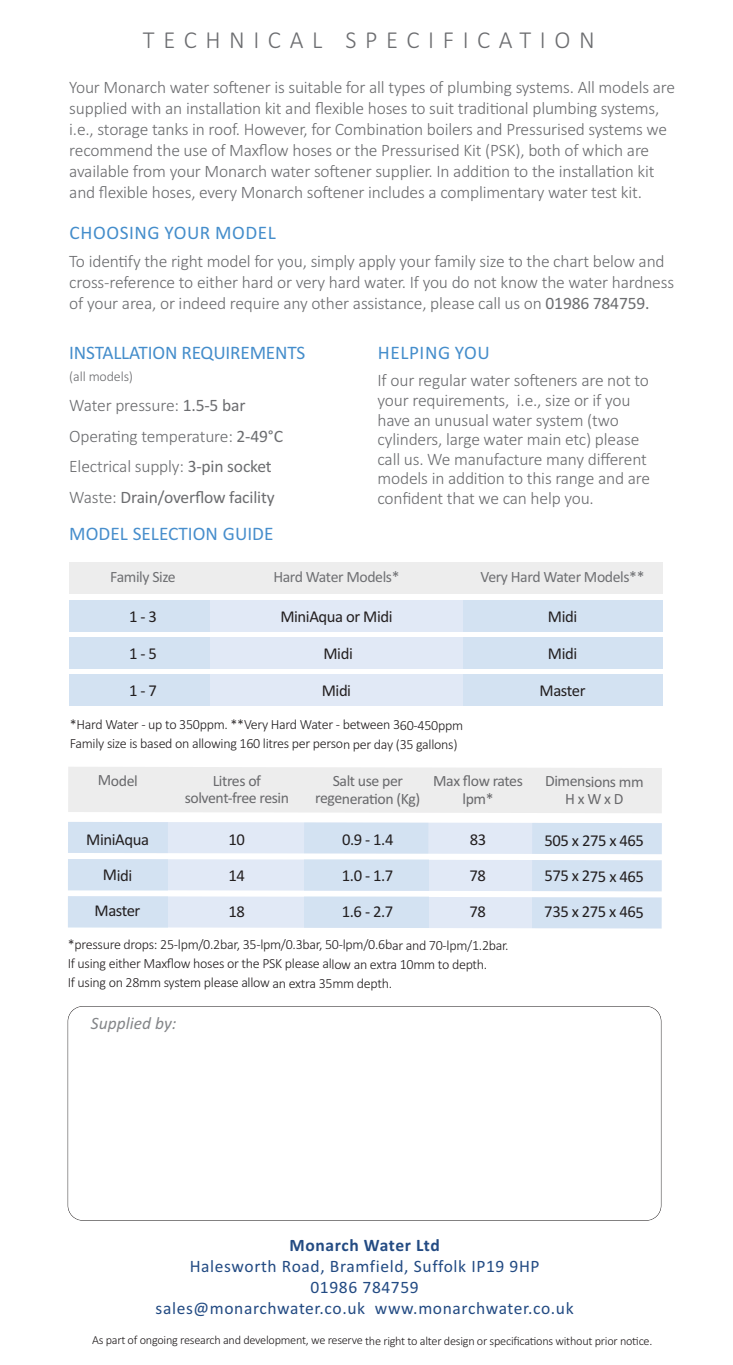
<style>
.page{position:relative;width:733px;height:1365px;background:#fff}
.page>*{position:absolute;margin:0;border:0;box-sizing:border-box;transform-origin:0 0}
.t1{font:300 24.5px "Calibri";letter-spacing:.35em;color:#6c6d70}
.t2{font:19.25px "Calibri";letter-spacing:.03em;color:#448dcb}
.t3{font:19.25px "Calibri";letter-spacing:-.005em;color:#448dcb}
.t4{font:19.25px "Calibri";color:#478ecc}
.t5{font:300 17.5px/21px "Calibri";letter-spacing:-.01em;color:#6c6d70}
.t6{font:17.5px/21px "Calibri";letter-spacing:.035em;color:#234b83;text-align:center}
.t7{font:700 17.5px "Calibri";letter-spacing:.03em;color:#234b83}
.t8{font:italic 17.5px "Calibri";color:#848689}
.t9{font:16.62px "Calibri";letter-spacing:-.03em;color:#231f20}
.t10{font:15.75px "Calibri";letter-spacing:-.03em;color:#6f7073}
.t11{font:300 14px/19.1px "Calibri";letter-spacing:-.025em;color:#231f20}
.t12{font:300 14px "Calibri";letter-spacing:-.01em;color:#6c6d70}
.t13{font:300 12.25px "Calibri";letter-spacing:-.025em;color:#231f20}
.s1{font-weight:400}
</style>
<div class="page">
<svg style="left:68px;top:822px;width:593px;height:106px;background:#dfe9f5"></svg>
<div style="left:304px;top:896px;width:124px;height:31px;background:#d3e2f2"></div>
<div style="left:532px;top:897px;width:129px;height:31px;background:#d3e2f2"></div>
<div style="left:68px;top:896px;width:100px;height:31px;background:#d3e2f2"></div>
<div style="left:69px;top:600px;width:594px;height:31px;background:#e1e9f6"></div>
<div style="left:69px;top:600px;width:140px;height:31px;background:#d3e2f2"></div>
<div style="left:69px;top:637px;width:594px;height:31px;background:#e1e9f6"></div>
<div style="left:69px;top:637px;width:140px;height:31px;background:#d3e2f2"></div>
<div style="left:69px;top:674px;width:594px;height:31px;background:#e1e9f6"></div>
<div style="left:69px;top:674px;width:140px;height:31px;background:#d3e2f2"></div>
<div style="left:68px;top:767px;width:593px;height:46px;background:#ededed"></div>
<div style="left:69px;top:563px;width:594px;height:31px;background:#ededed"></div>
<div style="left:463px;top:600px;width:200px;height:31px;background:#d3e2f2"></div>
<div style="left:463px;top:637px;width:200px;height:31px;background:#d3e2f2"></div>
<div style="left:463px;top:674px;width:200px;height:31px;background:#d3e2f2"></div>
<div style="left:68px;top:1005px;width:593px;height:215px;border:1px solid #231f20;border-radius:15px"></div>
<h1 class="t1" style="left:143px;top:25px;width:453px">TECHNICAL SPECIFICATION</h1>
<p class="t5" style="left:69px;top:76px;width:607px">Your Monarch water softener is suitable for all types of plumbing systems. All models are supplied with an installation kit and flexible hoses to suit traditional plumbing systems, i.e., storage tanks in roof. However, for Combination boilers and Pressurised systems we recommend the use of Maxflow hoses or the Pressurised Kit (PSK), both of which are available from your Monarch water softener supplier. In addition to the installation kit and flexible hoses, every Monarch softener includes a complimentary water test kit.</p>
<p class="t2" style="left:70px;top:221px;width:208px">CHOOSING YOUR MODEL</p>
<p class="t5" style="left:69px;top:250px;width:606px">To identify the right model for you, simply apply your family size to the chart below and cross-reference to either hard or very hard water. If you do not know the water hardness of your area, or indeed require any other assistance, please call us on <span class="s1">01986 784759.</span></p>
<p class="t3" style="left:69px;top:341px;width:237px">INSTALLATION REQUIREMENTS</p>
<p class="t12" style="left:69px;top:367px;width:65px">(all models)</p>
<p class="t5" style="left:69px;top:390px;width:215px;line-height:30.6px">Water pressure: <span class="s1">1.5-5 bar<br></span>Operating temperature: <span class="s1">2-49°C<br></span>Electrical supply: <span class="s1">3-pin socket<br></span>Waste: <span class="s1">Drain/overflow facility</span></p>
<p class="t2" style="left:378px;top:341px;width:113px">HELPING YOU</p>
<p class="t5" style="left:377px;top:370px;width:274px;line-height:19.6px">If our regular water softeners are not to your requirements, i.e., size or if you have an unusual water system (two cylinders, large water main etc) please call us. We manufacture many different models in addition to this range and are confident that we can help you.</p>
<p class="t4" style="left:69px;top:522px;width:206px">MODEL SELECTION GUIDE</p>
<p class="t10" style="left:110px;top:567px;width:67px">Family Size</p>
<p class="t10" style="left:273px;top:567px;width:128px">Hard Water Models*</p>
<p class="t10" style="left:480px;top:567px;width:165px">Very Hard Water Models**</p>
<p class="t9" style="left:129px;top:606px;width:29px">1 - 3</p>
<p class="t9" style="left:280px;top:606px;width:114px">MiniAqua or Midi</p>
<p class="t9" style="left:547px;top:606px;width:31px">Midi</p>
<p class="t9" style="left:129px;top:643px;width:29px">1 - 5</p>
<p class="t9" style="left:323px;top:643px;width:31px">Midi</p>
<p class="t9" style="left:547px;top:643px;width:31px">Midi</p>
<p class="t9" style="left:129px;top:680px;width:29px">1 - 7</p>
<p class="t9" style="left:322px;top:680px;width:31px">Midi</p>
<p class="t9" style="left:539px;top:680px;width:47px">Master</p>
<p class="t11" style="left:70px;top:714px;width:395px">*Hard Water - up to 350ppm. **Very Hard Water - between 360-450ppm<br>Family size is based on allowing 160 litres per person per day (35 gallons)</p>
<p class="t10" style="left:98px;top:770px;width:41px">Model</p>
<p class="t10" style="left:213px;top:771px;width:50px">Litres of</p>
<p class="t10" style="left:332px;top:771px;width:72px">Salt use per</p>
<p class="t10" style="left:433px;top:771px;width:91px">Max flow rates</p>
<p class="t10" style="left:545px;top:771px;width:100px">Dimensions mm</p>
<p class="t10" style="left:185px;top:788px;width:106px">solvent-free resin</p>
<p class="t10" style="left:315px;top:788px;width:107px">regeneration (Kg)</p>
<p class="t10" style="left:462px;top:789px;width:33px">lpm*</p>
<p class="t10" style="left:565px;top:789px;width:60px">H x W x D</p>
<p class="t9" style="left:86px;top:829px;width:64px">MiniAqua</p>
<p class="t9" style="left:228px;top:829px;width:18px">10</p>
<p class="t9" style="left:342px;top:829px;width:53px">0.9 - 1.4</p>
<p class="t9" style="left:469px;top:829px;width:18px">83</p>
<p class="t9" style="left:544px;top:830px;width:101px">505 x 275 x 465</p>
<p class="t9" style="left:103px;top:865px;width:31px">Midi</p>
<p class="t9" style="left:228px;top:865px;width:18px">14</p>
<p class="t9" style="left:342px;top:865px;width:53px">1.0 - 1.7</p>
<p class="t9" style="left:469px;top:865px;width:18px">78</p>
<p class="t9" style="left:544px;top:866px;width:101px">575 x 275 x 465</p>
<p class="t9" style="left:94px;top:900px;width:47px">Master</p>
<p class="t9" style="left:228px;top:901px;width:18px">18</p>
<p class="t9" style="left:342px;top:901px;width:53px">1.6 - 2.7</p>
<p class="t9" style="left:469px;top:901px;width:18px">78</p>
<p class="t9" style="left:544px;top:901px;width:101px">735 x 275 x 465</p>
<p class="t11" style="left:68px;top:934px;width:442px">*pressure drops: 25-lpm/0.2bar, 35-lpm/0.3bar, 50-lpm/0.6bar and 70-lpm/1.2bar.<br>If using either Maxflow hoses or the PSK please allow an extra 10mm to depth.<br>If using on 28mm system please allow an extra 35mm depth.</p>
<p class="t8" style="left:91px;top:1012px;width:87px">Supplied by:</p>
<p class="t7" style="left:289px;top:1234px;width:152px">Monarch Water Ltd</p>
<p class="t6" style="left:155px;top:1255px;width:419px">Halesworth Road, Bramfield, Suffolk IP19 9HP<br>01986 784759<br>sales@monarchwater.co.uk www.monarchwater.co.uk</p>
<p class="t13" style="left:92px;top:1332px;width:562px">As part of ongoing research and development, we reserve the right to alter design or specifications without prior notice.</p>
</div>
